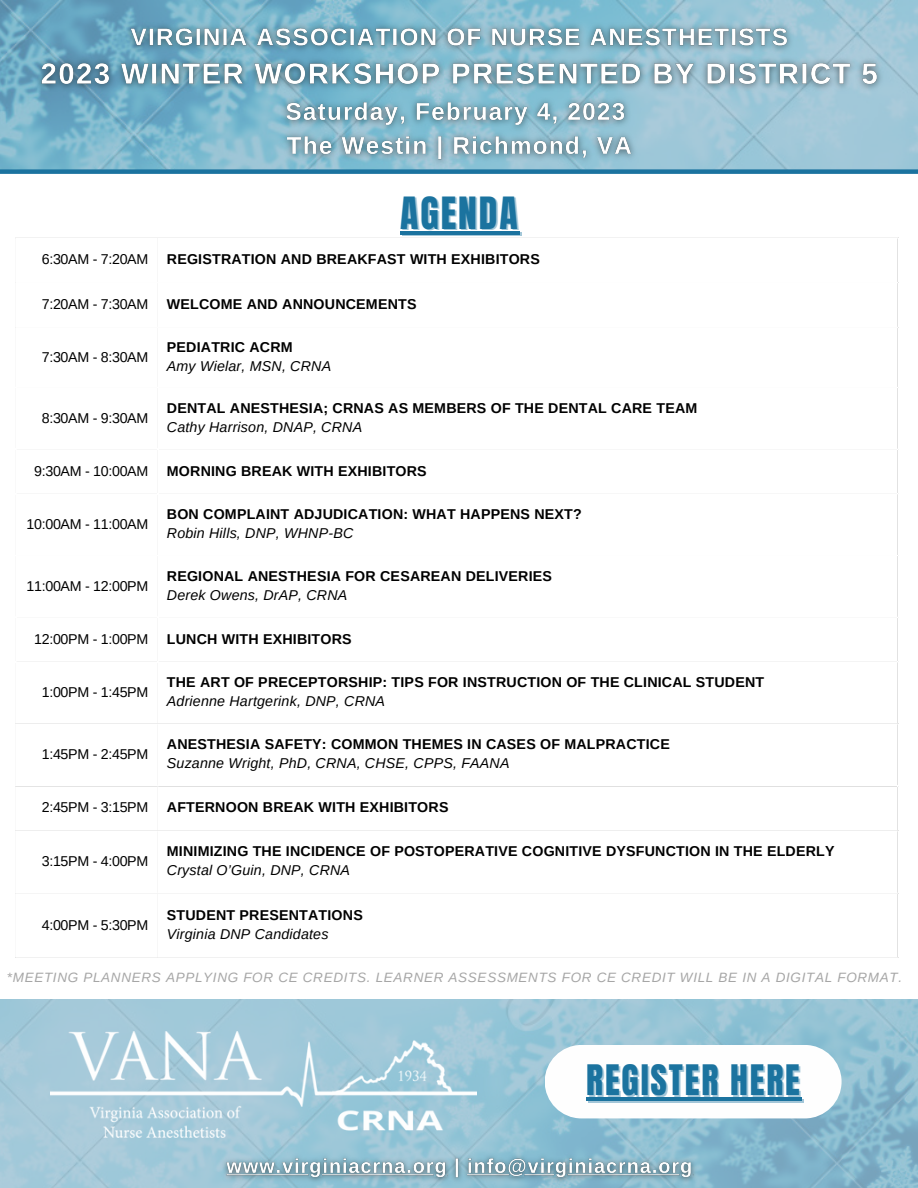
<style>
.page{position:relative;width:918px;height:1188px;background:#fff}
.page>*{position:absolute;margin:0;border:0;box-sizing:border-box;transform-origin:0 0}
.t1{font:37.8px "Anton";letter-spacing:.05em;color:#1b739f}
.t2{font:35.7px "Anton";letter-spacing:.05em;color:#1b739f}
.t3{font:700 14.25px "Arimo";letter-spacing:.015em;color:#000}
.t4{font:italic 14.25px "Arimo";letter-spacing:.015em;color:#000}
.t5{font:14.25px "Arimo";letter-spacing:-.02em;color:#000}
.t6{font:italic 13.5px "Arimo";letter-spacing:.05em;color:#a6a6a6}
</style>
<div class="page">
<svg style="left:0;top:1000px;width:918px;height:188px;background:#96c2d4"></svg>
<svg style="left:0;top:0;width:918px;height:169px;background:#85b9ce"></svg>
<img style="left:51px;top:1032px;width:425px;height:106px">
<img style="left:29px;top:12px;width:861px;height:157px">
<hr style="left:402px;top:233px;width:119px;height:3px;background:#1b739f;opacity:.4">
<hr style="left:400px;top:231px;width:120px;height:3px;background:#1b739f">
<img style="left:216px;top:1128px;width:486px;height:60px">
<div style="left:545px;top:1045px;width:297px;height:73px;background:#fefefe;border-radius:37px"></div>
<hr style="left:588px;top:1099px;width:215px;height:3px;background:#a3c6d8">
<hr style="left:586px;top:1097px;width:216px;height:4px;background:#1b739f">
<div style="left:0;top:169px;width:918px;height:5px;background:#1b739f"></div>
<h1 class="t1" style="left:400px;top:186px;width:119px">AGENDA</h1>
<p class="t5" style="left:42px;top:251px;width:108px">6:30AM - 7:20AM</p>
<p class="t3" style="left:167px;top:251px;width:375px">REGISTRATION AND BREAKFAST WITH EXHIBITORS</p>
<p class="t5" style="left:42px;top:296px;width:108px">7:20AM - 7:30AM</p>
<p class="t3" style="left:167px;top:296px;width:251px">WELCOME AND ANNOUNCEMENTS</p>
<p class="t5" style="left:42px;top:349px;width:108px">7:30AM - 8:30AM</p>
<p class="t5" style="left:42px;top:410px;width:108px">8:30AM - 9:30AM</p>
<p class="t3" style="left:167px;top:339px;width:127px">PEDIATRIC ACRM</p>
<p class="t4" style="left:167px;top:358px;width:166px">Amy Wielar, MSN, CRNA</p>
<p class="t3" style="left:167px;top:400px;width:532px">DENTAL ANESTHESIA; CRNAS AS MEMBERS OF THE DENTAL CARE TEAM</p>
<p class="t4" style="left:167px;top:419px;width:197px">Cathy Harrison, DNAP, CRNA</p>
<p class="t5" style="left:34px;top:463px;width:116px">9:30AM - 10:00AM</p>
<p class="t3" style="left:167px;top:463px;width:261px">MORNING BREAK WITH EXHIBITORS</p>
<p class="t5" style="left:27px;top:516px;width:123px">10:00AM - 11:00AM</p>
<p class="t5" style="left:27px;top:578px;width:123px">11:00AM - 12:00PM</p>
<p class="t3" style="left:167px;top:506px;width:416px">BON COMPLAINT ADJUDICATION: WHAT HAPPENS NEXT?</p>
<p class="t4" style="left:167px;top:525px;width:188px">Robin Hills, DNP, WHNP-BC</p>
<p class="t3" style="left:167px;top:568px;width:387px">REGIONAL ANESTHESIA FOR CESAREAN DELIVERIES</p>
<p class="t4" style="left:167px;top:587px;width:182px">Derek Owens, DrAP, CRNA</p>
<p class="t5" style="left:34px;top:631px;width:116px">12:00PM - 1:00PM</p>
<p class="t3" style="left:167px;top:631px;width:186px">LUNCH WITH EXHIBITORS</p>
<p class="t5" style="left:42px;top:684px;width:108px">1:00PM - 1:45PM</p>
<p class="t5" style="left:42px;top:746px;width:108px">1:45PM - 2:45PM</p>
<p class="t3" style="left:167px;top:674px;width:599px">THE ART OF PRECEPTORSHIP: TIPS FOR INSTRUCTION OF THE CLINICAL STUDENT</p>
<p class="t4" style="left:167px;top:693px;width:220px">Adrienne Hartgerink, DNP, CRNA</p>
<p class="t3" style="left:167px;top:736px;width:504px">ANESTHESIA SAFETY: COMMON THEMES IN CASES OF MALPRACTICE</p>
<p class="t4" style="left:167px;top:755px;width:344px">Suzanne Wright, PhD, CRNA, CHSE, CPPS, FAANA</p>
<p class="t5" style="left:42px;top:800px;width:108px">2:45PM - 3:15PM</p>
<p class="t3" style="left:167px;top:799px;width:283px">AFTERNOON BREAK WITH EXHIBITORS</p>
<p class="t5" style="left:42px;top:853px;width:108px">3:15PM - 4:00PM</p>
<p class="t5" style="left:42px;top:917px;width:108px">4:00PM - 5:30PM</p>
<p class="t3" style="left:167px;top:843px;width:669px">MINIMIZING THE INCIDENCE OF POSTOPERATIVE COGNITIVE DYSFUNCTION IN THE ELDERLY</p>
<p class="t4" style="left:167px;top:862px;width:185px">Crystal O’Guin, DNP, CRNA</p>
<p class="t3" style="left:167px;top:907px;width:197px">STUDENT PRESENTATIONS</p>
<p class="t4" style="left:167px;top:926px;width:163px">Virginia DNP Candidates</p>
<p class="t6" style="left:7px;top:969px;width:897px">*MEETING PLANNERS APPLYING FOR CE CREDITS. LEARNER ASSESSMENTS FOR CE CREDIT WILL BE IN A DIGITAL FORMAT.</p>
<h2 class="t2" style="left:586px;top:1055px;width:215px">REGISTER HERE</h2>
</div>
